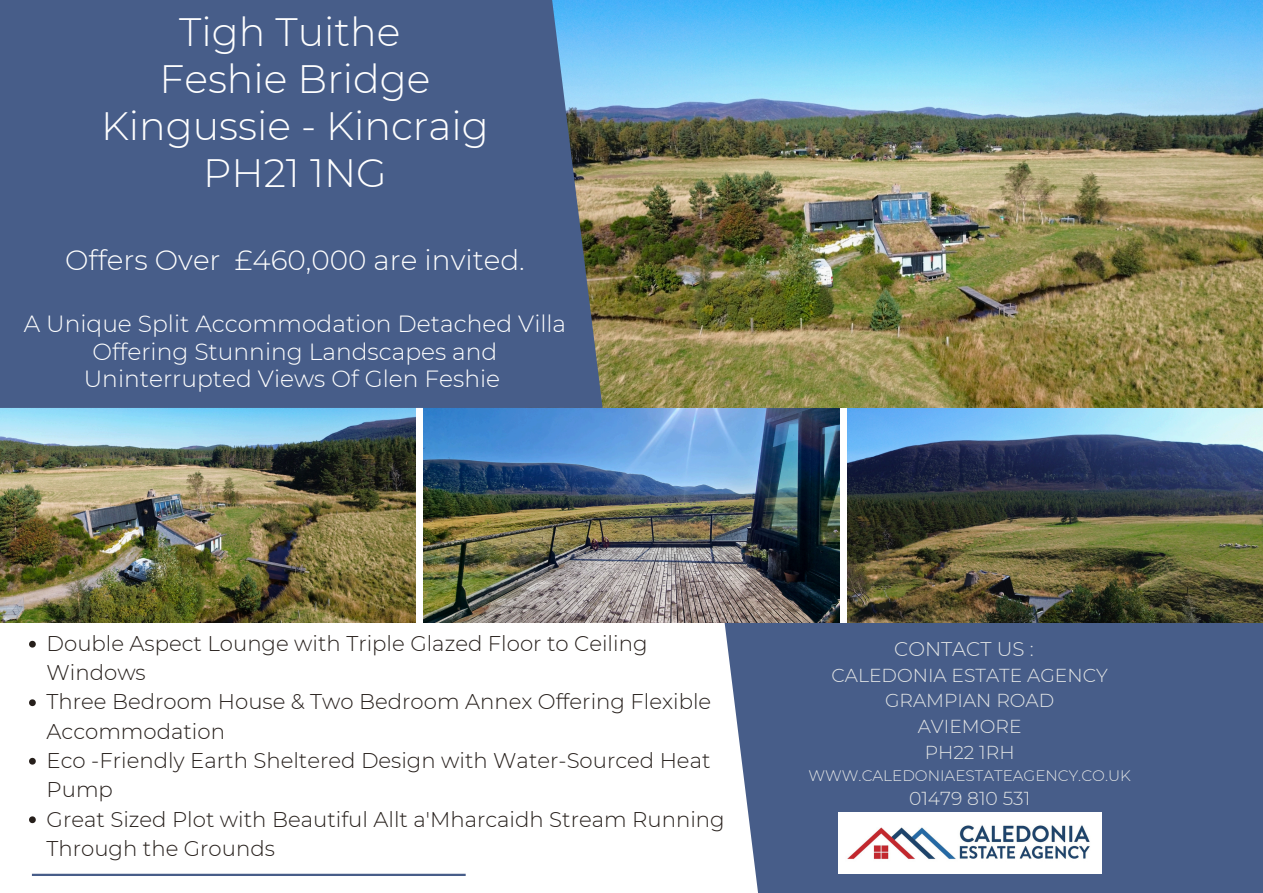
<style>
.page{position:relative;width:1263px;height:893px;background:#fff}
.page>*{position:absolute;margin:0;border:0;box-sizing:border-box;transform-origin:0 0}
.t1{font:300 39.53px/47.2px "Montserrat";color:#fff;text-align:center}
.t2{font:300 27.9px "Montserrat";color:#fff}
.t3{font:300 23.4px/27.6px "Montserrat";color:#fff;text-align:center}
.t4{font:300 21.23px/29.2px "Montserrat";color:#261f1b}
.t5{font:300 19.88px "Montserrat";color:#e3e5e5}
.t6{font:300 18.75px "Montserrat";color:#e3e5e5}
.t7{font:300 15.23px "Montserrat";color:#e3e5e5}
</style>
<div class="page">
<img style="left:0;top:408px;width:416px;height:215px">
<img style="left:424px;top:408px;width:415px;height:215px">
<img style="left:847px;top:408px;width:416px;height:215px">
<div style="left:725px;top:623px;width:538px;height:270px;background:#475d89"></div>
<img style="left:603px;top:0;width:660px;height:408px">
<div style="left:0;top:0;width:603px;height:408px;background:#475d89"></div>
<img style="left:838px;top:812px;width:263px;height:62px">
<svg style="left:29px;top:641px;width:7px;height:6px"></svg>
<svg style="left:29px;top:699px;width:7px;height:7px"></svg>
<svg style="left:29px;top:758px;width:7px;height:6px"></svg>
<svg style="left:29px;top:816px;width:7px;height:7px"></svg>
<hr style="left:32px;top:873px;width:434px;height:3px;background:#475d89">
<p class="t1" style="left:101px;top:8px;width:389px">Tigh Tuithe<br>Feshie Bridge<br>Kingussie - Kincraig<br>PH21 1NG</p>
<p class="t2" style="left:65px;top:243px;width:157px">Offers Over</p>
<h4 class="t2" style="left:235px;top:243px;width:291px">£460,000 are invited.</h4>
<h4 class="t3" style="left:24px;top:310px;width:544px">A Unique Split Accommodation Detached Villa<br>Offering Stunning Landscapes and</h4>
<p class="t3" style="left:84px;top:365px;width:418px">Uninterrupted Views Of Glen Feshie</p>
<h2 class="t4" style="left:47px;top:628px;width:602px">Double Aspect Lounge with Triple Glazed Floor to Ceiling<br>Windows</h2>
<h3 class="t4" style="left:47px;top:687px;width:666px">Three Bedroom House &amp; Two Bedroom Annex Offering Flexible<br>Accommodation</h3>
<p class="t4" style="left:47px;top:745px;width:665px">Eco -Friendly Earth Sheltered Design with Water-Sourced Heat<br>Pump</p>
<p class="t4" style="left:47px;top:804px;width:680px">Great Sized Plot with Beautiful Allt a'Mharcaidh Stream Running<br>Through the Grounds</p>
<p class="t5" style="left:894px;top:636px;width:141px">CONTACT US :</p>
<p class="t6" style="left:831px;top:663px;width:278px">CALEDONIA ESTATE AGENCY</p>
<p class="t6" style="left:885px;top:689px;width:171px">GRAMPIAN ROAD</p>
<p class="t6" style="left:918px;top:714px;width:105px">AVIEMORE</p>
<p class="t6" style="left:925px;top:740px;width:91px">PH22 1RH</p>
<p class="t7" style="left:808px;top:766px;width:324px">WWW.CALEDONIAESTATEAGENCY.CO.UK</p>
<p class="t6" style="left:909px;top:786px;width:123px">01479 810 531</p>
</div>
